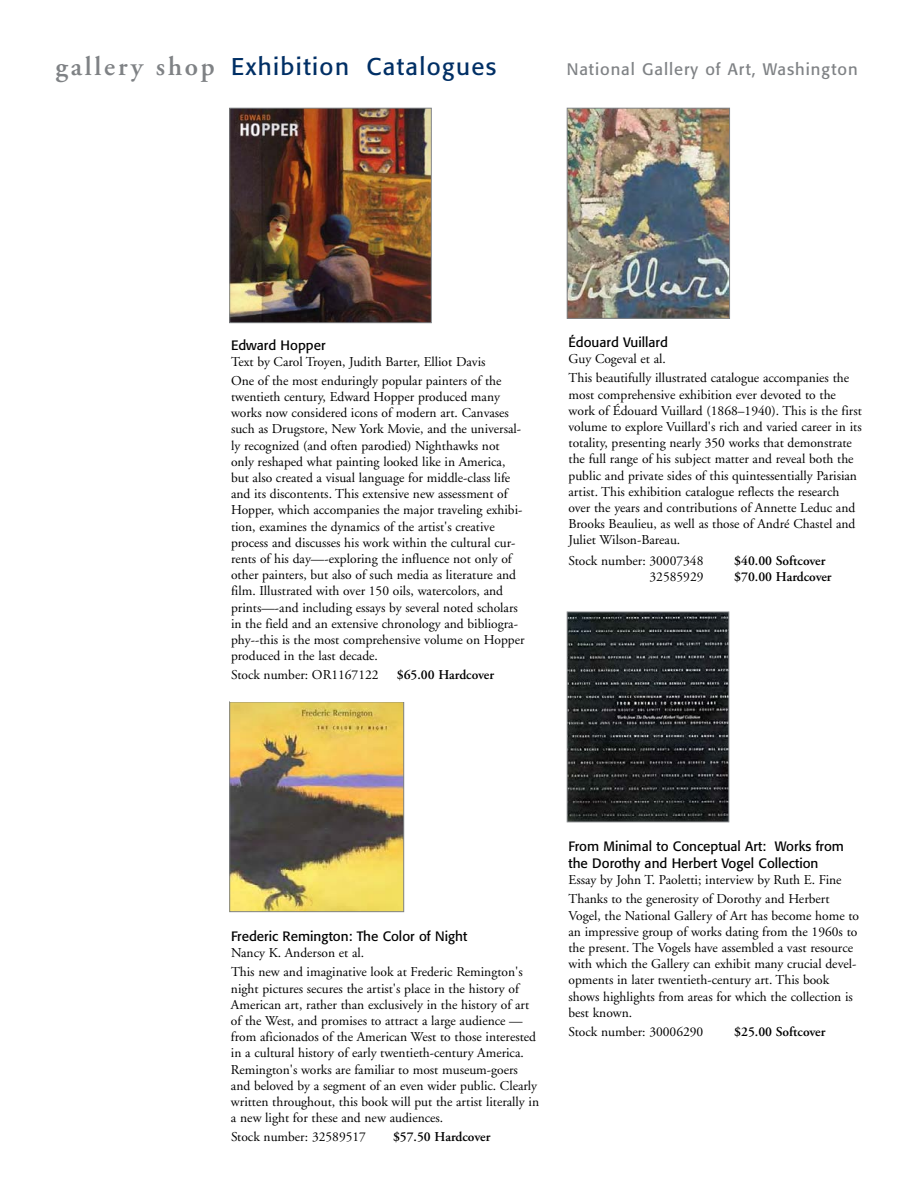
<style>
.page{position:relative;width:918px;height:1188px;background:#fff}
.page>*{position:absolute;margin:0;border:0;box-sizing:border-box;transform-origin:0 0}
.t1{font:24px "Formata";letter-spacing:.06em;color:#002f65}
.t2{font:16.5px "Formata";letter-spacing:.06em;color:#7f8285}
.t3{font:13.5px/16.2px "Adobe Garamond";color:#000}
.t4{font:13.5px/17px "Formata";color:#000}
.t5{font:600 13.5px "Adobe Garamond";color:#000}
.s1{font-family:"Adobe Garamond";font-weight:600;font-size:27px;color:#7f8285}
</style>
<div class="page">
<img style="left:569px;top:110px;width:159px;height:207px">
<div style="left:567px;top:108px;width:163px;height:211px;border:1px solid #7f8285"></div>
<img style="left:232px;top:704px;width:170px;height:206px">
<div style="left:230px;top:702px;width:174px;height:210px;border:1px solid #7f8285"></div>
<img style="left:232px;top:110px;width:198px;height:211px">
<div style="left:230px;top:108px;width:202px;height:215px;border:1px solid #7f8285"></div>
<img style="left:569px;top:614px;width:158px;height:206px">
<div style="left:567px;top:612px;width:162px;height:210px;border:1px solid #7f8285"></div>
<h1 class="t1" style="left:56px;top:56px;width:442px"><span class="s1">gallery shop</span> Exhibition Catalogues</h1>
<p class="t2" style="left:567px;top:62px;width:292px">National Gallery of Art, Washington</p>
<p class="t4" style="left:231px;top:338px;width:96px">Edward Hopper</p>
<p class="t3" style="left:231px;top:353px;width:272px;line-height:19.2px">Text by Carol Troyen, Judith Barter, Elliot Davis<br>One of the most enduringly popular painters of the</p>
<p class="t3" style="left:231px;top:390px;width:295px">twentieth century, Edward Hopper produced many works now considered icons of modern art. Canvases such as Drugstore, New York Movie, and the universal&shy;ly recognized (and often parodied) Nighthawks not only reshaped what painting looked like in America, but also created a visual language for middle-class life and its discontents. This extensive new assessment of Hopper, which accompanies the major traveling exhibi&shy;tion, examines the dynamics of the artist's creative process and discusses his work within the cultural cur&shy;rents of his day—-exploring the influence not only of other painters, but also of such media as literature and film. Illustrated with over 150 oils, watercolors, and prints—-and including essays by several noted scholars in the field and an extensive chronology and bibliogra&shy;phy--this is the most comprehensive volume on Hopper produced in the last decade.</p>
<p class="t3" style="left:231px;top:668px;width:149px">Stock number: OR1167122</p>
<p class="t5" style="left:397px;top:670px;width:99px">$65.00 Hardcover</p>
<p class="t4" style="left:569px;top:335px;width:101px">Édouard Vuillard</p>
<p class="t3" style="left:569px;top:351px;width:282px;line-height:19.2px">Guy Cogeval et al.<br>This beautifully illustrated catalogue accompanies the</p>
<p class="t3" style="left:569px;top:387px;width:295px">most comprehensive exhibition ever devoted to the work of Édouard Vuillard (1868–1940). This is the first volume to explore Vuillard's rich and varied career in its totality, presenting nearly 350 works that demonstrate the full range of his subject matter and reveal both the public and private sides of this quintessentially Parisian artist. This exhibition catalogue reflects the research over the years and contributions of Annette Leduc and Brooks Beaulieu, as well as those of André Chastel and Juliet Wilson-Bareau.</p>
<p class="t3" style="left:569px;top:554px;width:136px">Stock number: 30007348</p>
<p class="t5" style="left:734px;top:555px;width:93px">$40.00 Softcover</p>
<p class="t3" style="left:650px;top:570px;width:55px">32585929</p>
<p class="t5" style="left:734px;top:572px;width:99px">$70.00 Hardcover</p>
<p class="t4" style="left:231px;top:929px;width:238px">Frederic Remington: The Color of Night</p>
<p class="t3" style="left:231px;top:944px;width:293px;line-height:19.2px">Nancy K. Anderson et al.<br>This new and imaginative look at Frederic Remington's</p>
<p class="t3" style="left:231px;top:981px;width:310px">night pictures secures the artist's place in the history of American art, rather than exclusively in the history of art of the West, and promises to attract a large audience — from aficionados of the American West to those interested in a cultural history of early twentieth-century America.<br>Remington's works are familiar to most museum-goers and beloved by a segment of an even wider public. Clearly written throughout, this book will put the artist literally in a new light for these and new audiences.</p>
<p class="t3" style="left:231px;top:1130px;width:137px">Stock number: 32589517</p>
<p class="t5" style="left:393px;top:1132px;width:99px">$57.50 Hardcover</p>
<p class="t4" style="left:568px;top:839px;width:277px">From Minimal to Conceptual Art: Works from the Dorothy and Herbert Vogel Collection</p>
<p class="t3" style="left:568px;top:872px;width:275px;line-height:19.2px">Essay by John T. Paoletti; interview by Ruth E. Fine<br>Thanks to the generosity of Dorothy and Herbert</p>
<p class="t3" style="left:568px;top:908px;width:292px">Vogel, the National Gallery of Art has become home to an impressive group of works dating from the 1960s to the present. The Vogels have assembled a vast resource with which the Gallery can exhibit many crucial devel&shy;opments in later twentieth-century art. This book shows highlights from areas for which the collection is best known.</p>
<p class="t3" style="left:568px;top:1025px;width:136px">Stock number: 30006290</p>
<p class="t5" style="left:734px;top:1026px;width:93px">$25.00 Softcover</p>
</div>
